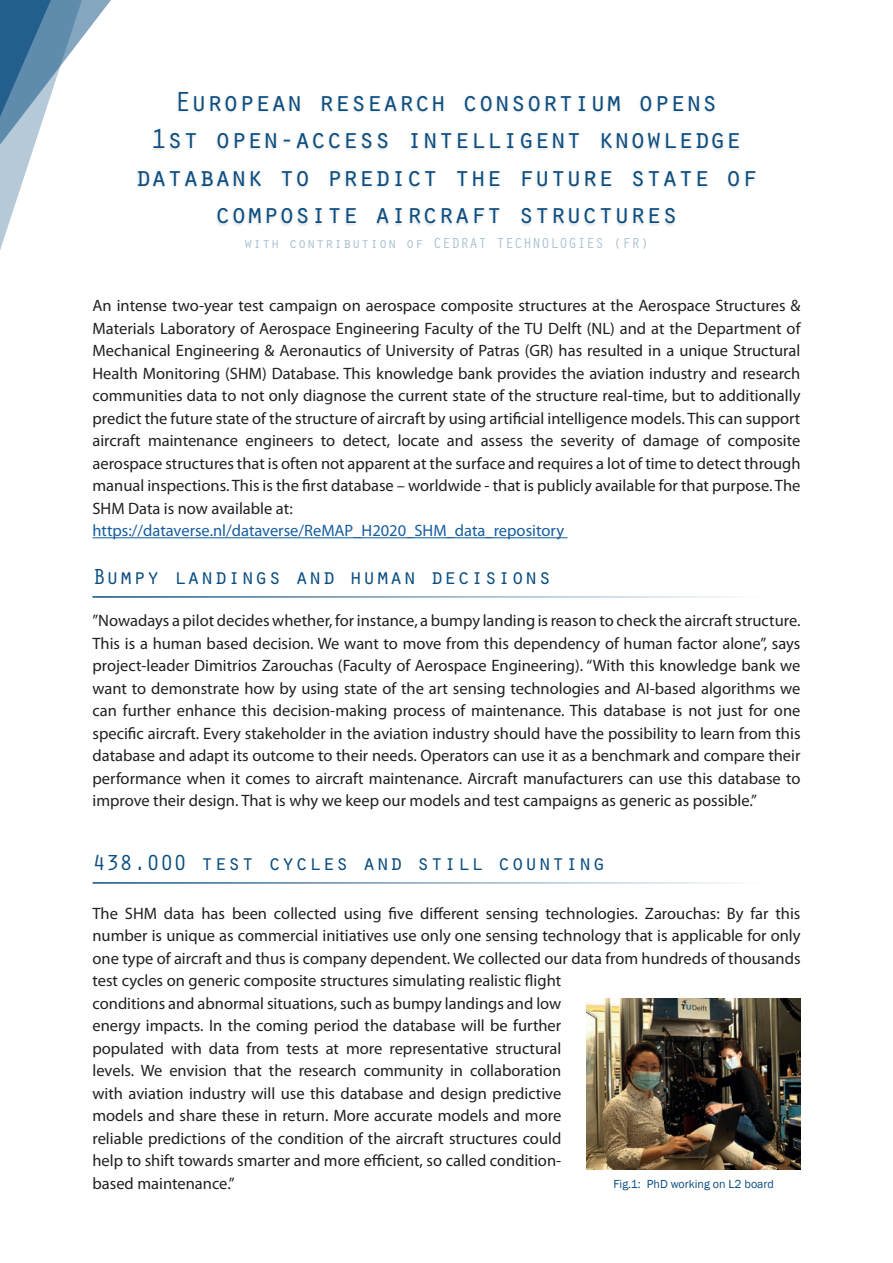
<style>
.page{position:relative;width:893px;height:1263px;background:#fff}
.page>*{position:absolute;margin:0;border:0;box-sizing:border-box;transform-origin:0 0}
.Titre_communiqué{font:28.5px/37.5px "Orator Std";letter-spacing:-.04em;color:#0a4d80;text-align:center}
.Titre_communiqué-2{font:22.5px "Orator Std";color:#0a4d80}
.corps_de_texte{font:16.5px/22.5px "Myriad Pro";color:#231f20;text-align:justify}
.corps_de_texte-2{font:16.5px "Myriad Pro";color:#175d9e}
.t1{font:15px "Orator Std";color:#abc2d2}
.t2{font:12px "Franklin Gothic";color:#0a4d80}
</style>
<div class="page">
<svg style="left:0;top:0;width:111px;height:250px"></svg>
<img style="left:587px;top:998px;width:213px;height:171px">
<hr style="left:92px;top:537px;width:476px;height:1px;background:#175d9e">
<div style="left:136px;top:90px;width:621px;height:137px;background:#231f20;opacity:.15"></div>
<hr style="left:93px;top:882px;width:671px;height:2px;background:#0a4d80">
<hr style="left:92px;top:596px;width:672px;height:2px;background:#0a4d80">
<p class="Titre_communiqué" style="left:135px;top:81px;width:625px">European research consortium opens<br>1st open-access intelligent knowledge databank to predict the future state of composite aircraft structures</p>
<p class="t1" style="left:244px;top:232px;width:407px">with contribution of CEDRAT TECHNOLOGIES (FR)</p>
<p class="corps_de_texte" style="left:92px;top:294px;width:710px">An intense two-year test campaign on aerospace composite structures at the Aerospace Structures &amp; Materials Laboratory of Aerospace Engineering Faculty of the TU Delft (NL) and at the Department of Mechanical Engineering &amp; Aeronautics of University of Patras (GR) has resulted in a unique Structural Health Monitoring (SHM) Database. This knowledge bank provides the aviation industry and research communities data to not only diagnose the current state of the structure real-time, but to additionally predict the future state of the structure of aircraft by using artificial intelligence models. This can support aircraft maintenance engineers to detect, locate and assess the severity of damage of composite aerospace structures that is often not apparent at the surface and requires a lot of time to detect through manual inspections. This is the first database – worldwide - that is publicly available for that purpose. The SHM Data is now available at:</p>
<p class="corps_de_texte-2" style="left:92px;top:520px;width:473px">https://dataverse.nl/dataverse/ReMAP_H2020_SHM_data_repository</p>
<p class="Titre_communiqué-2" style="left:92px;top:560px;width:461px">Bumpy landings and human decisions</p>
<p class="corps_de_texte" style="left:92px;top:609px;width:710px">”Nowadays a pilot decides whether, for instance, a bumpy landing is reason to check the aircraft structure.<br>This is a human based decision. We want to move from this dependency of human factor alone”, says project-leader Dimitrios Zarouchas (Faculty of Aerospace Engineering). “With this knowledge bank we want to demonstrate how by using state of the art sensing technologies and AI-based algorithms we can further enhance this decision-making process of maintenance. This database is not just for one specific aircraft. Every stakeholder in the aviation industry should have the possibility to learn from this database and adapt its outcome to their needs. Operators can use it as a benchmark and compare their performance when it comes to aircraft maintenance. Aircraft manufacturers can use this database to improve their design. That is why we keep our models and test campaigns as generic as possible.”</p>
<p class="Titre_communiqué-2" style="left:93px;top:846px;width:515px">438.000 test cycles and still counting</p>
<p class="corps_de_texte" style="left:92px;top:902px;width:710px;text-align:left">The SHM data has been collected using five different sensing technologies. Zarouchas: By far this number is unique as commercial initiatives use only one sensing technology that is applicable for only one type of aircraft and thus is company dependent. We collected our data from hundreds of thousands test cycles on generic composite structures simulating realistic flight<br>conditions and abnormal situations, such as bumpy landings and low<br>energy impacts. In the coming period the database will be further<br>populated with data from tests at more representative structural<br>levels. We envision that the research community in collaboration<br>with aviation industry will use this database and design predictive<br>models and share these in return. More accurate models and more<br>reliable predictions of the condition of the aircraft structures could<br>help to shift towards smarter and more efficient, so called condition-<br>based maintenance.”</p>
<p class="t2" style="left:613px;top:1176px;width:162px">Fig.1: PhD working on L2 board</p>
</div>
